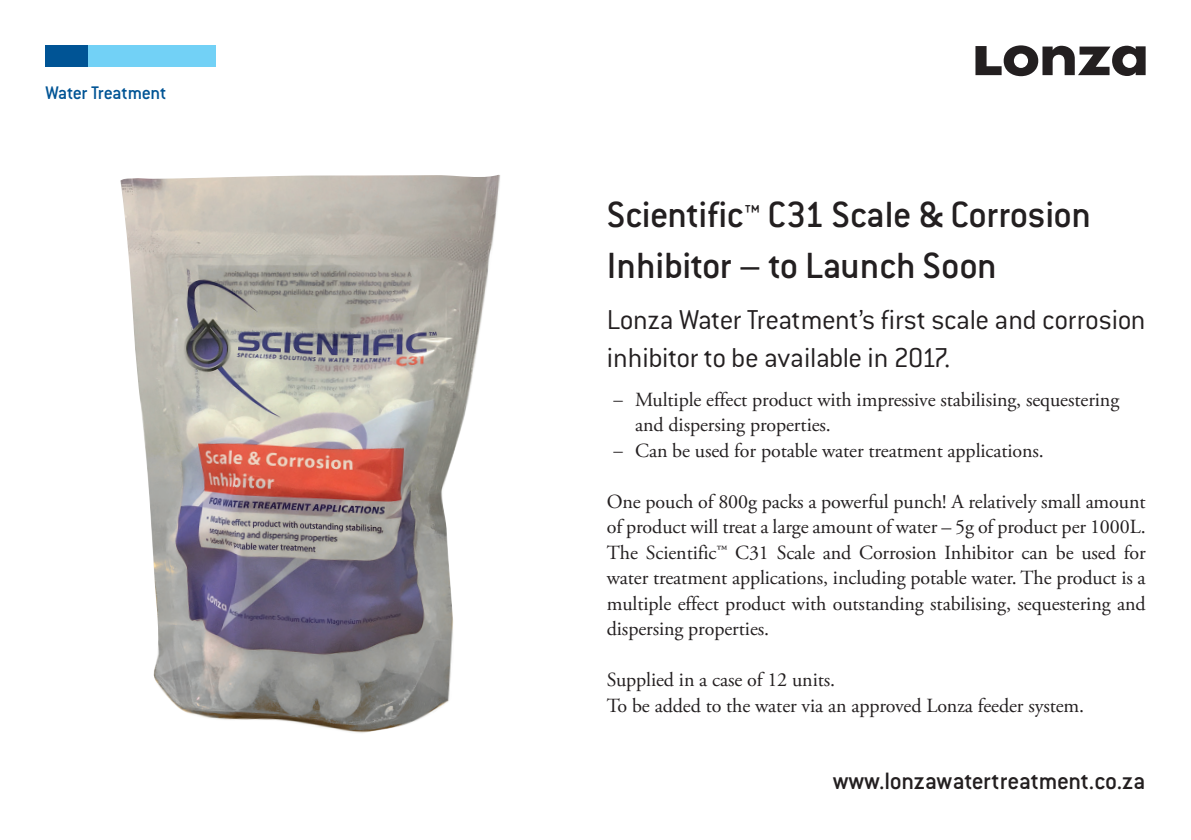
<style>
.page{position:relative;width:1191px;height:840px;background:#fff}
.page>*{position:absolute;margin:0;border:0;box-sizing:border-box;transform-origin:0 0}
.t1{font:500 40px/51px "Conduit ITC";letter-spacing:-.01em;color:#231f20}
.t2{font:300 30px/38.2px "Conduit ITC";letter-spacing:-.015em;color:#231f20}
.t3{font:500 26px "Conduit ITC";letter-spacing:-.01em;color:#231f20}
.t4{font:20px/25.4px "Adobe Garamond Pro";letter-spacing:-.005em;color:#231f20}
.t5{font:500 20px "Conduit ITC";letter-spacing:-.02em;color:#005495}
.s1{font-family:"Conduit ITC";font-weight:300}
</style>
<div class="page">
<img style="left:120px;top:175px;width:380px;height:558px">
<svg style="left:975px;top:45px;width:170px;height:31px"></svg>
<div style="left:45px;top:45px;width:43px;height:22px;background:#005495"></div>
<div style="left:88px;top:45px;width:127px;height:22px;background:#72d1f6"></div>
<p class="t5" style="left:45px;top:81px;width:122px">Water Treatment</p>
<h1 class="t1" style="left:607px;top:188px;width:486px">Scientific™ C31 Scale &amp; Corrosion<br>Inhibitor – to Launch Soon</h1>
<h2 class="t2" style="left:607px;top:299px;width:540px">Lonza Water Treatment’s first scale and corrosion inhibitor to be available in 2017.</h2>
<p class="t4" style="left:635px;top:387px;width:485px;text-indent:-23px"><span class="s1">–</span> Multiple effect product with impressive stabilising, sequestering and dispersing properties.</p>
<p class="t4" style="left:612px;top:438px;width:433px"><span class="s1">–</span> Can be used for potable water treatment applications.</p>
<p class="t4" style="left:607px;top:489px;width:540px;text-align:justify">One pouch of 800g packs a powerful punch! A relatively small amount of product will treat a large amount of water – 5g of product per 1000L.<br>The Scientific™ C31 Scale and Corrosion Inhibitor can be used for water treatment applications, including potable water. The product is a multiple effect product with outstanding stabilising, sequestering and dispersing properties.</p>
<p class="t4" style="left:607px;top:667px;width:479px">Supplied in a case of 12 units.<br>To be added to the water via an approved Lonza feeder system.</p>
<h3 class="t3" style="left:832px;top:764px;width:314px">www.lonzawatertreatment.co.za</h3>
</div>
